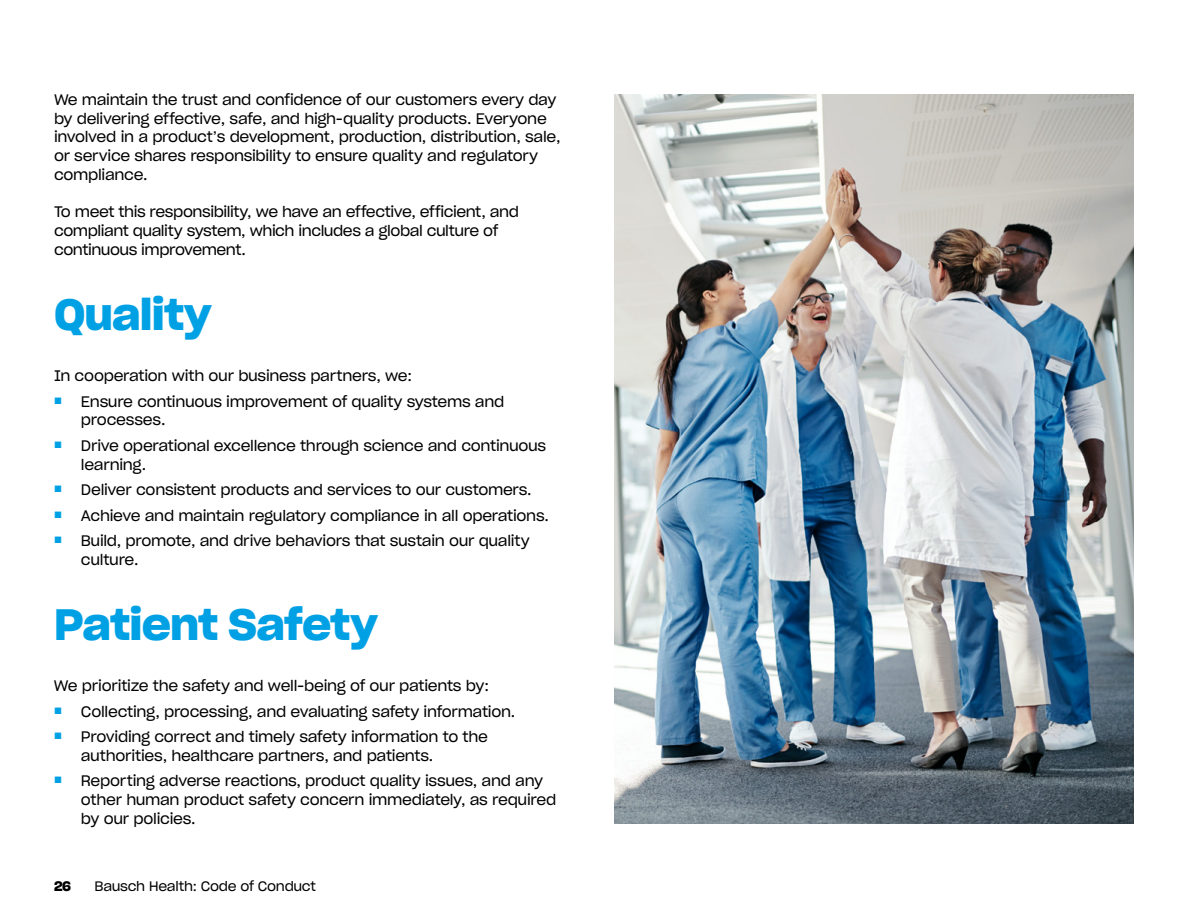
<style>
.page{position:relative;width:1188px;height:918px;background:#fff}
.page>*{position:absolute;margin:0;border:0;box-sizing:border-box;transform-origin:0 0}
.t1{font:42.9px "Sharp Grotesk Sm Bold 21";letter-spacing:-.02em;color:#00a1e4}
.t2{font:15px/18.8px "Sharp Grotesk Book 20";letter-spacing:-.02em;color:#000}
.t3{font:13.5px "Sharp Grotesk Book 20";letter-spacing:-.02em;color:#000}
.t4{font:13.5px "Sharp Grotesk Sm Bold 20";color:#000}
</style>
<div class="page">
<img style="left:614px;top:94px;width:520px;height:730px">
<p class="t2" style="left:54px;top:89px;width:508px">We maintain the trust and confidence of our customers every day by delivering effective, safe, and high-quality products. Everyone involved in a product’s development, production, distribution, sale, or service shares responsibility to ensure quality and regulatory compliance.</p>
<p class="t2" style="left:54px;top:202px;width:466px">To meet this responsibility, we have an effective, efficient, and compliant quality system, which includes a global culture of continuous improvement.</p>
<h1 class="t1" style="left:54px;top:280px;width:159px">Quality</h1>
<p class="t2" style="left:54px;top:366px;width:360px">In cooperation with our business partners, we:</p>
<p class="t2" style="left:81px;top:391px;width:425px;text-indent:-27px"><sup>■</sup> Ensure continuous improvement of quality systems and processes.</p>
<p class="t2" style="left:81px;top:435px;width:467px;text-indent:-27px"><sup>■</sup> Drive operational excellence through science and continuous learning.</p>
<p class="t2" style="left:54px;top:480px;width:479px"><sup>■</sup> Deliver consistent products and services to our customers.</p>
<p class="t2" style="left:54px;top:505px;width:497px"><sup>■</sup> Achieve and maintain regulatory compliance in all operations.</p>
<p class="t2" style="left:81px;top:531px;width:450px;text-indent:-27px"><sup>■</sup> Build, promote, and drive behaviors that sustain our quality culture.</p>
<h1 class="t1" style="left:54px;top:589px;width:325px">Patient Safety</h1>
<p class="t2" style="left:54px;top:676px;width:436px">We prioritize the safety and well-being of our patients by:</p>
<p class="t2" style="left:54px;top:701px;width:463px"><sup>■</sup> Collecting, processing, and evaluating safety information.</p>
<p class="t2" style="left:81px;top:727px;width:409px;text-indent:-27px"><sup>■</sup> Providing correct and timely safety information to the authorities, healthcare partners, and patients.</p>
<p class="t2" style="left:81px;top:771px;width:477px;text-indent:-27px"><sup>■</sup> Reporting adverse reactions, product quality issues, and any other human product safety concern immediately, as required by our policies.</p>
<p class="t4" style="left:54px;top:875px;width:19px">26</p>
<p class="t3" style="left:94px;top:876px;width:223px">Bausch Health: Code of Conduct</p>
</div>
